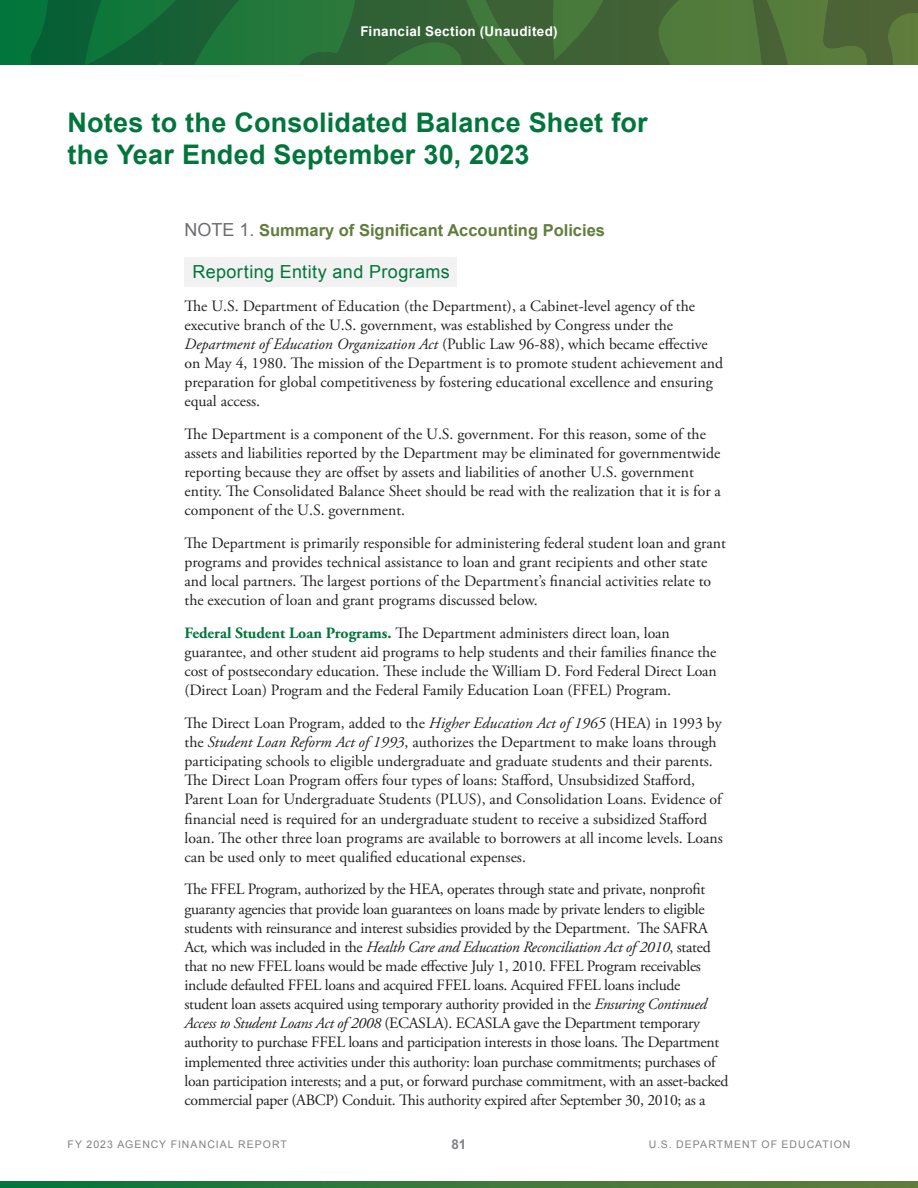
<style>
.page{position:relative;width:918px;height:1188px;background:#fff}
.page>*{position:absolute;margin:0;border:0;box-sizing:border-box;transform-origin:0 0}
.t1{font:700 27px/32.4px "Arial";letter-spacing:.01em;color:#01753b}
.t2{font:18px "Arial";letter-spacing:.02em;color:#01753b}
.t3{font:700 16.5px "Arial";color:#617d3c}
.t4{font:15.75px/19px "Adobe Garamond Pro";letter-spacing:-.005em;color:#231f20}
.t5{font:700 13.5px "Arial";letter-spacing:.02em;color:#fff}
.t6{font:700 13.5px "Arial";color:#808285}
.t7{font:10.5px "Arial";letter-spacing:.095em;color:#808285}
.s1{font-weight:400;font-size:18px;color:#6c6d70}
.s2{font-style:italic}
.s3{font-weight:700;color:#01753b}
</style>
<div class="page">
<svg style="left:0;top:1181px;width:918px;height:7px;background:#36793b"></svg>
<svg style="left:0;top:0;width:918px;height:65px;background:#336c38"></svg>
<div style="left:184px;top:257px;width:273px;height:29px;background:#f1f2f1"></div>
<p class="t5" style="left:360px;top:23px;width:199px">Financial Section (Unaudited)</p>
<h1 class="t1" style="left:68px;top:107px;width:582px">Notes to the Consolidated Balance Sheet for the Year Ended September 30, 2023</h1>
<h2 class="t3" style="left:184px;top:220px;width:422px"><span class="s1">NOTE 1.</span> Summary of Significant Accounting Policies</h2>
<h3 class="t2" style="left:193px;top:260px;width:259px">Reporting Entity and Programs</h3>
<p class="t4" style="left:184px;top:297px;width:540px">The U.S. Department of Education (the Department), a Cabinet-level agency of the executive branch of the U.S. government, was established by Congress under the <span class="s2">Department of Education Organization Act</span> (Public Law 96-88), which became effective on May 4, 1980. The mission of the Department is to promote student achievement and preparation for global competitiveness by fostering educational excellence and ensuring equal access.</p>
<p class="t4" style="left:184px;top:425px;width:538px">The Department is a component of the U.S. government. For this reason, some of the assets and liabilities reported by the Department may be eliminated for governmentwide reporting because they are offset by assets and liabilities of another U.S. government entity. The Consolidated Balance Sheet should be read with the realization that it is for a component of the U.S. government.</p>
<p class="t4" style="left:184px;top:534px;width:543px">The Department is primarily responsible for administering federal student loan and grant programs and provides technical assistance to loan and grant recipients and other state and local partners. The largest portions of the Department’s financial activities relate to the execution of loan and grant programs discussed below.</p>
<p class="t4" style="left:184px;top:624px;width:534px"><span class="s3">Federal Student Loan Programs.</span> The Department administers direct loan, loan guarantee, and other student aid programs to help students and their families finance the cost of postsecondary education. These include the William D. Ford Federal Direct Loan (Direct Loan) Program and the Federal Family Education Loan (FFEL) Program.</p>
<p class="t4" style="left:184px;top:714px;width:540px">The Direct Loan Program, added to the <span class="s2">Higher Education Act of 1965</span> (HEA) in 1993 by the <span class="s2">Student Loan Reform Act of 1993</span>, authorizes the Department to make loans through participating schools to eligible undergraduate and graduate students and their parents.<br>The Direct Loan Program offers four types of loans: Stafford, Unsubsidized Stafford, Parent Loan for Undergraduate Students (PLUS), and Consolidation Loans. Evidence of financial need is required for an undergraduate student to receive a subsidized Stafford loan. The other three loan programs are available to borrowers at all income levels. Loans can be used only to meet qualified educational expenses.</p>
<p class="t4" style="left:184px;top:880px;width:546px">The FFEL Program, authorized by the HEA, operates through state and private, nonprofit guaranty agencies that provide loan guarantees on loans made by private lenders to eligible students with reinsurance and interest subsidies provided by the Department. The SAFRA Act<span class="s2">,</span> which was included in the <span class="s2">Health Care and Education Reconciliation Act of 2010</span>, stated that no new FFEL loans would be made effective July 1, 2010. FFEL Program receivables include defaulted FFEL loans and acquired FFEL loans. Acquired FFEL loans include<br>student loan assets acquired using temporary authority provided in the <span class="s2">Ensuring Continued Access to Student Loans Act of 2008</span> (ECASLA). ECASLA gave the Department temporary authority to purchase FFEL loans and participation interests in those loans. The Department implemented three activities under this authority: loan purchase commitments; purchases of loan participation interests; and a put, or forward purchase commitment, with an asset-backed commercial paper (ABCP) Conduit. This authority expired after September 30, 2010; as a</p>
<p class="t7" style="left:68px;top:1137px;width:221px">FY 2023 AGENCY FINANCIAL REPORT</p>
<p class="t6" style="left:452px;top:1135px;width:16px">81</p>
<p class="t7" style="left:649px;top:1137px;width:203px">U.S. DEPARTMENT OF EDUCATION</p>
</div>
